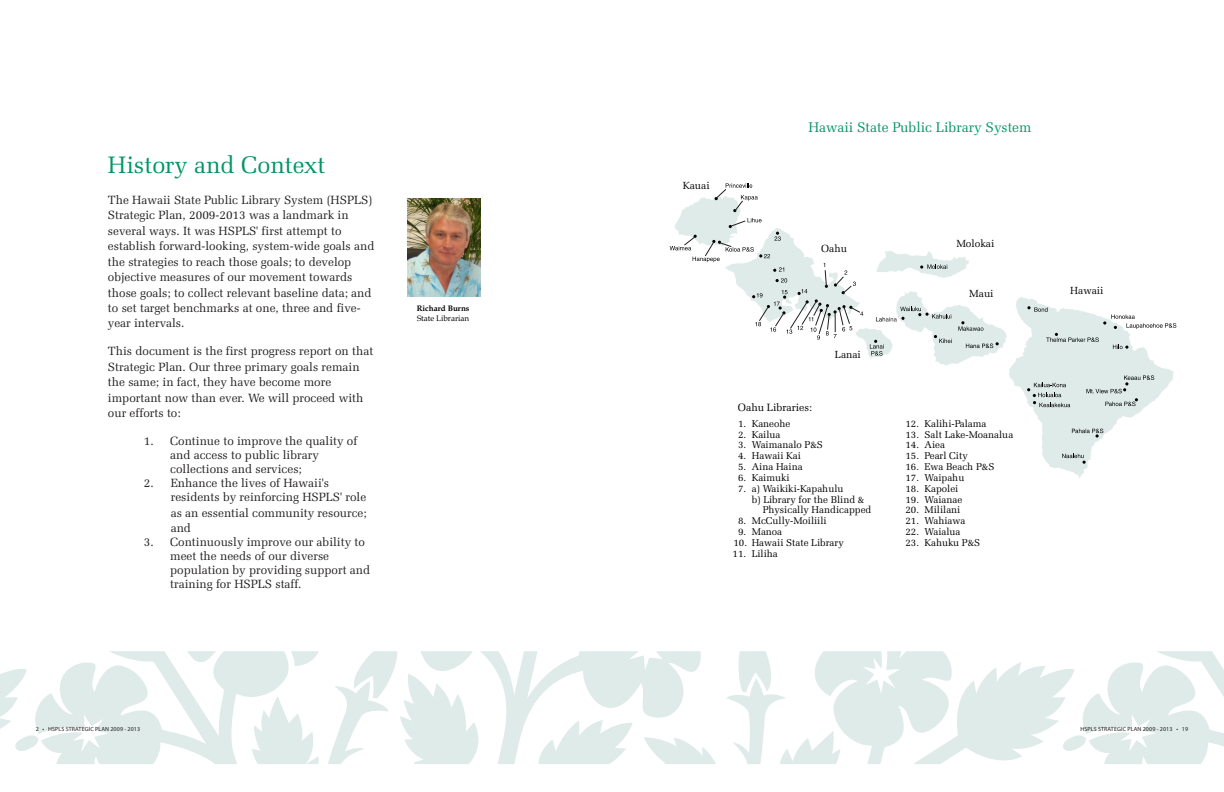
<style>
.page{position:relative;width:1224px;height:792px;background:#fff}
.page>*{position:absolute;margin:0;border:0;box-sizing:border-box;transform-origin:0 0}
.t1{font:24px "Zapf Elliptical 711 BT";color:#059466}
.t2{font:14px "Zapf Elliptical 711 BT";color:#059466}
.t3{font:12px/15.4px "Zapf Elliptical 711 BT";color:#231f20}
.t4{font:10.6px "Zapf Elliptical 711 BT";color:#000}
.t5{font:10.4px "Zapf Elliptical 711 BT";color:#000}
.t6{font:9.9px "Zapf Elliptical 711 BT";color:#000}
.t7{font:8px "Book Antiqua";color:#000}
.t8{font:700 8px "Book Antiqua";color:#000}
.t9{font:6px "Myriad Pro";letter-spacing:.02em;color:#231f20}
</style>
<div class="page">
<svg style="left:400px;top:651px;width:824px;height:113px;fill:#deebe8"></svg>
<svg style="left:0;top:651px;width:397px;height:113px"></svg>
<img style="left:408px;top:198px;width:72px;height:98px">
<svg style="left:670px;top:183px;width:506px;height:295px"></svg>
<h1 class="t1" style="left:108px;top:155px;width:219px">History and Context</h1>
<p class="t3" style="left:108px;top:193px;width:268px">The Hawaii State Public Library System (HSPLS)<br>Strategic Plan, 2009-2013 was a landmark in several ways. It was HSPLS' first attempt to establish forward-looking, system-wide goals and the strategies to reach those goals; to develop objective measures of our movement towards those goals; to collect relevant baseline data; and to set target benchmarks at one, three and five&shy;year intervals.</p>
<p class="t3" style="left:108px;top:345px;width:267px">This document is the first progress report on that Strategic Plan. Our three primary goals remain the same; in fact, they have become more important now than ever. We will proceed with our efforts to:</p>
<p class="t3" style="left:170px;top:435px;width:189px;line-height:14px;text-indent:-26px">1. Continue to improve the quality of and access to public library collections and services;</p>
<p class="t3" style="left:171px;top:477px;width:197px;line-height:14px;text-indent:-27px">2. Enhance the lives of Hawaii's residents by reinforcing HSPLS' role</p>
<p class="t3" style="left:171px;top:506px;width:198px">as an essential community resource; and</p>
<p class="t3" style="left:170px;top:536px;width:202px;line-height:14px;text-indent:-26px">3. Continuously improve our ability to meet the needs of our diverse population by providing support and training for HSPLS staff.</p>
<p class="t8" style="left:417px;top:305px;width:54px">Richard Burns</p>
<p class="t7" style="left:417px;top:315px;width:54px">State Librarian</p>
<p class="t5" style="left:683px;top:181px;width:28px">Kauai</p>
<p class="t2" style="left:809px;top:121px;width:224px">Hawaii State Public Library System</p>
<p class="t5" style="left:821px;top:245px;width:27px">Oahu</p>
<p class="t5" style="left:835px;top:350px;width:27px">Lanai</p>
<p class="t4" style="left:738px;top:403px;width:76px">Oahu Libraries:</p>
<p class="t6" style="left:738px;top:419px;width:54px">1. Kaneohe</p>
<p class="t6" style="left:738px;top:430px;width:44px">2. Kailua</p>
<p class="t6" style="left:738px;top:441px;width:86px">3. Waimanalo P&amp;S</p>
<p class="t6" style="left:738px;top:452px;width:64px">4. Hawaii Kai</p>
<p class="t6" style="left:738px;top:463px;width:66px">5. Aina Haina</p>
<p class="t6" style="left:738px;top:473px;width:53px">6. Kaimuki</p>
<p class="t6" style="left:738px;top:484px;width:107px">7. a) Waikiki-Kapahulu</p>
<p class="t6" style="left:752px;top:495px;width:114px">b) Library for the Blind &amp;</p>
<p class="t6" style="left:763px;top:506px;width:110px">Physically Handicapped</p>
<p class="t6" style="left:738px;top:517px;width:90px">8. McCully-Moiliili</p>
<p class="t6" style="left:738px;top:528px;width:46px">9. Manoa</p>
<p class="t6" style="left:734px;top:538px;width:112px">10. Hawaii State Library</p>
<p class="t6" style="left:733px;top:549px;width:47px">11. Liliha</p>
<p class="t5" style="left:956px;top:239px;width:40px">Molokai</p>
<p class="t5" style="left:969px;top:289px;width:26px">Maui</p>
<p class="t6" style="left:906px;top:419px;width:82px">12. Kalihi-Palama</p>
<p class="t6" style="left:906px;top:430px;width:109px">13. Salt Lake-Moanalua</p>
<p class="t6" style="left:906px;top:441px;width:41px">14. Aiea</p>
<p class="t6" style="left:906px;top:452px;width:64px">15. Pearl City</p>
<p class="t6" style="left:906px;top:463px;width:90px">16. Ewa Beach P&amp;S</p>
<p class="t6" style="left:906px;top:473px;width:60px">17. Waipahu</p>
<p class="t6" style="left:906px;top:484px;width:54px">18. Kapolei</p>
<p class="t6" style="left:906px;top:495px;width:58px">19. Waianae</p>
<p class="t6" style="left:906px;top:506px;width:56px">20. Mililani</p>
<p class="t6" style="left:906px;top:517px;width:61px">21. Wahiawa</p>
<p class="t6" style="left:906px;top:527px;width:56px">22. Waialua</p>
<p class="t6" style="left:906px;top:538px;width:76px">23. Kahuku P&amp;S</p>
<p class="t5" style="left:1070px;top:286px;width:35px">Hawaii</p>
<p class="t9" style="left:36px;top:727px;width:106px">2 • HSPLS STRATEGIC PLAN 2009 - 2013</p>
<p class="t9" style="left:1080px;top:727px;width:109px">HSPLS STRATEGIC PLAN 2009 - 2013 • 19</p>
</div>
